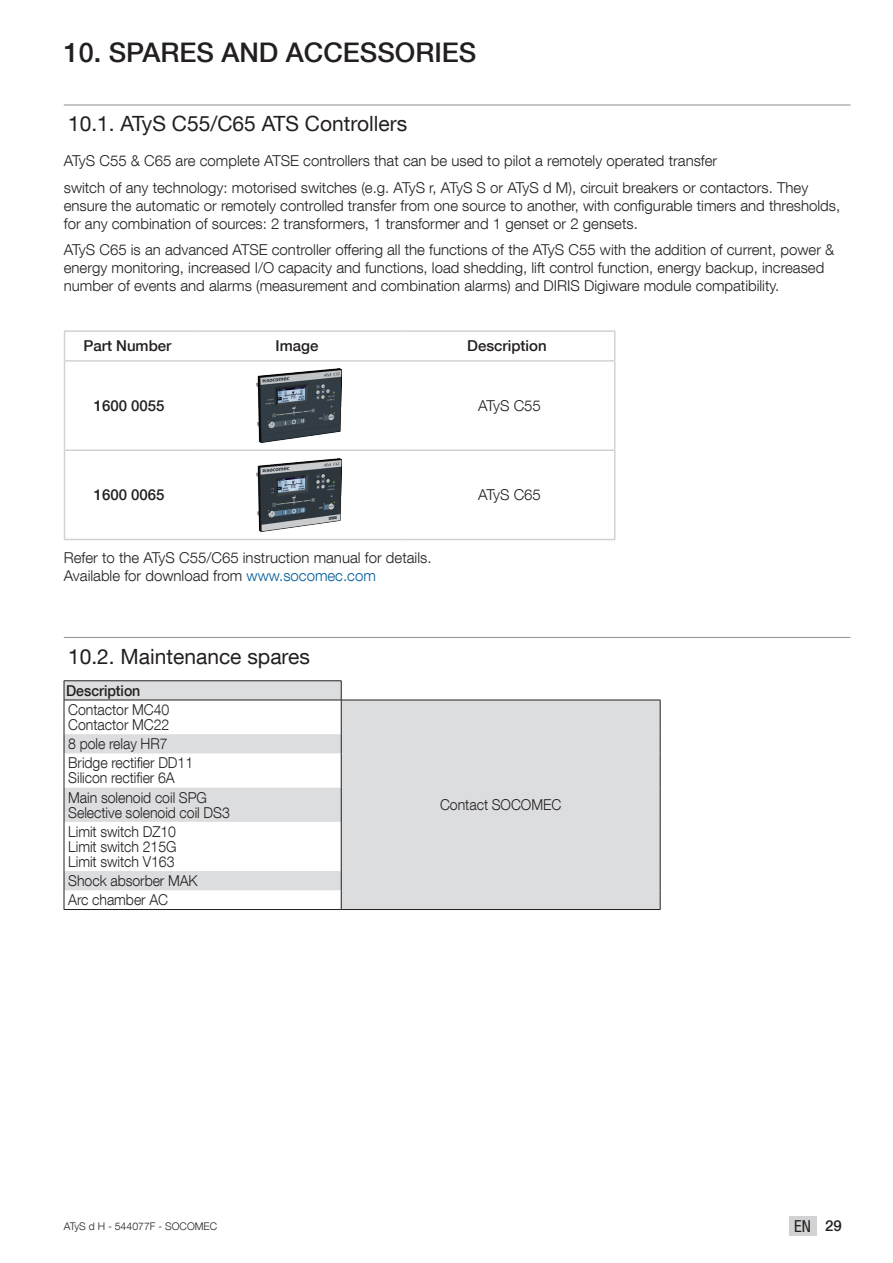
<style>
.page{position:relative;width:893px;height:1263px;background:#fff}
.page>*{position:absolute;margin:0;border:0;box-sizing:border-box;transform-origin:0 0}
.t1{font:500 27px "Helvetica Neue LT Com";color:#231f20}
.t2{font:21px "Helvetica Neue LT Com";color:#231f20}
.t3{font:condensed 16.5px "Helvetica Neue LT Com";color:#231f20}
.t4{font:300 15px/18px "Helvetica Neue LT Com";color:#231f20}
.t5{font:300 15px/19.2px "Helvetica Neue LT Com";color:#231f20;scale:.94 1}
.t6{font:500 15px "Helvetica Neue LT Com";color:#231f20}
.t7{font:500 15px "Helvetica Neue LT Com";color:#231f20;scale:.94 1}
.t8{font:300 10.5px "Helvetica Neue LT Com";color:#231f20}
.s1{color:#005d9c}
.s2{font-weight:500;font-stretch:normal;font-size:15px}
</style>
<div class="page">
<div style="left:789px;top:1216px;width:27px;height:19px;background:#d1d2d4"></div>
<hr style="left:64px;top:104px;width:786px;height:2px;background:#95989c">
<hr style="left:64px;top:637px;width:786px;height:1px;background:#95989c">
<hr style="left:64px;top:330px;width:130px;height:2px;background:#d1d2d4">
<svg style="left:64px;top:332px;width:1px;height:28px"></svg>
<hr style="left:194px;top:330px;width:210px;height:2px;background:#d1d2d4">
<hr style="left:404px;top:330px;width:211px;height:2px;background:#d1d2d4">
<svg style="left:614px;top:332px;width:1px;height:28px"></svg>
<hr style="left:64px;top:360px;width:130px;height:2px;background:#d1d2d4">
<hr style="left:64px;top:362px;width:1px;height:87px;background:#d1d2d4">
<hr style="left:194px;top:360px;width:210px;height:2px;background:#d1d2d4">
<hr style="left:404px;top:360px;width:211px;height:2px;background:#d1d2d4">
<hr style="left:614px;top:362px;width:1px;height:87px;background:#d1d2d4">
<hr style="left:64px;top:449px;width:130px;height:2px;background:#d1d2d4">
<hr style="left:64px;top:451px;width:1px;height:88px;background:#d1d2d4">
<hr style="left:194px;top:449px;width:210px;height:2px;background:#d1d2d4">
<hr style="left:404px;top:449px;width:211px;height:2px;background:#d1d2d4">
<hr style="left:614px;top:451px;width:1px;height:88px;background:#d1d2d4">
<hr style="left:64px;top:539px;width:130px;height:1px;background:#d1d2d4">
<hr style="left:194px;top:539px;width:210px;height:1px;background:#d1d2d4">
<hr style="left:404px;top:539px;width:211px;height:1px;background:#d1d2d4">
<img style="left:257px;top:369px;width:85px;height:73px">
<img style="left:257px;top:458px;width:85px;height:74px">
<svg style="left:65px;top:681px;width:595px;height:228px;fill:#dcdddf"></svg>
<hr style="left:64px;top:680px;width:277px;height:1px;background:#231f20">
<svg style="left:64px;top:681px;width:1px;height:19px"></svg>
<svg style="left:341px;top:681px;width:1px;height:19px"></svg>
<hr style="left:64px;top:700px;width:277px;height:1px;background:#231f20">
<hr style="left:64px;top:700px;width:1px;height:34px;background:#231f20">
<svg style="left:64px;top:734px;width:1px;height:19px"></svg>
<hr style="left:64px;top:753px;width:1px;height:35px;background:#231f20">
<hr style="left:64px;top:788px;width:1px;height:34px;background:#231f20">
<hr style="left:64px;top:822px;width:1px;height:49px;background:#231f20">
<svg style="left:64px;top:871px;width:1px;height:38px"></svg>
<hr style="left:64px;top:909px;width:277px;height:1px;background:#231f20">
<hr style="left:341px;top:700px;width:319px;height:1px;background:#231f20">
<hr style="left:341px;top:700px;width:1px;height:34px;background:#231f20">
<hr style="left:660px;top:700px;width:1px;height:34px;background:#231f20">
<svg style="left:341px;top:734px;width:1px;height:19px"></svg>
<svg style="left:660px;top:734px;width:1px;height:19px"></svg>
<hr style="left:341px;top:753px;width:1px;height:35px;background:#231f20">
<hr style="left:660px;top:753px;width:1px;height:35px;background:#231f20">
<hr style="left:341px;top:788px;width:1px;height:34px;background:#231f20">
<hr style="left:660px;top:788px;width:1px;height:34px;background:#231f20">
<hr style="left:341px;top:822px;width:1px;height:49px;background:#231f20">
<hr style="left:660px;top:822px;width:1px;height:49px;background:#231f20">
<svg style="left:341px;top:871px;width:1px;height:38px"></svg>
<svg style="left:660px;top:871px;width:1px;height:38px"></svg>
<hr style="left:341px;top:909px;width:319px;height:1px;background:#231f20">
<h1 class="t1" style="left:64px;top:36px;width:414px">10. SPARES AND ACCESSORIES</h1>
<h2 class="t2" style="left:68px;top:111px;width:341px">10.1. ATyS C55/C65 ATS Controllers</h2>
<p class="t4" style="left:64px;top:147px;width:746px;line-height:26.5px">ATyS C55 &amp; C65 are complete ATSE controllers that can be used to pilot a remotely operated transfer<br>switch of any technology: motorised switches (e.g. ATyS r, ATyS S or ATyS d M), circuit breakers or contactors. They</p>
<p class="t4" style="left:64px;top:196px;width:778px">ensure the automatic or remotely controlled transfer from one source to another, with configurable timers and thresholds, for any combination of sources: 2 transformers, 1 transformer and 1 genset or 2 gensets.</p>
<p class="t4" style="left:64px;top:240px;width:772px">ATyS C65 is an advanced ATSE controller offering all the functions of the ATyS C55 with the addition of current, power &amp; energy monitoring, increased I/O capacity and functions, load shedding, lift control function, energy backup, increased number of events and alarms (measurement and combination alarms) and DIRIS Digiware module compatibility.</p>
<p class="t6" style="left:83px;top:337px;width:90px">Part Number</p>
<p class="t6" style="left:276px;top:337px;width:44px">Image</p>
<p class="t6" style="left:467px;top:337px;width:81px">Description</p>
<p class="t6" style="left:94px;top:397px;width:72px">1600 0055</p>
<p class="t4" style="left:478px;top:396px;width:64px">ATyS C55</p>
<p class="t6" style="left:94px;top:486px;width:72px">1600 0065</p>
<p class="t4" style="left:478px;top:486px;width:64px">ATyS C65</p>
<p class="t4" style="left:64px;top:548px;width:369px">Refer to the ATyS C55/C65 instruction manual for details.<br>Available for download from <span class="s1">www.socomec.com</span></p>
<h2 class="t2" style="left:68px;top:643px;width:243px">10.2. Maintenance spares</h2>
<p class="t7" style="left:66px;top:681px;width:81px">Description</p>
<p class="t5" style="left:68px;top:702px;width:109px;line-height:15px">Contactor MC40<br>Contactor MC22</p>
<p class="t5" style="left:68px;top:734px;width:134px">8 pole relay HR7<br>Bridge rectifier DD11</p>
<p class="t5" style="left:68px;top:768px;width:149px">Silicon rectifier 6A<br>Main solenoid coil SPG</p>
<p class="t5" style="left:68px;top:802px;width:173px">Selective solenoid coil DS3<br>Limit switch DZ10</p>
<p class="t5" style="left:68px;top:839px;width:117px;line-height:15px">Limit switch 215G<br>Limit switch V163</p>
<p class="t5" style="left:68px;top:871px;width:139px">Shock absorber MAK<br>Arc chamber AC</p>
<p class="t5" style="left:440px;top:795px;width:130px">Contact SOCOMEC</p>
<p class="t8" style="left:64px;top:1219px;width:155px">ATyS d H - 544077F - SOCOMEC</p>
<p class="t3" style="left:794px;top:1216px;width:49px">EN <span class="s2">29</span></p>
</div>
